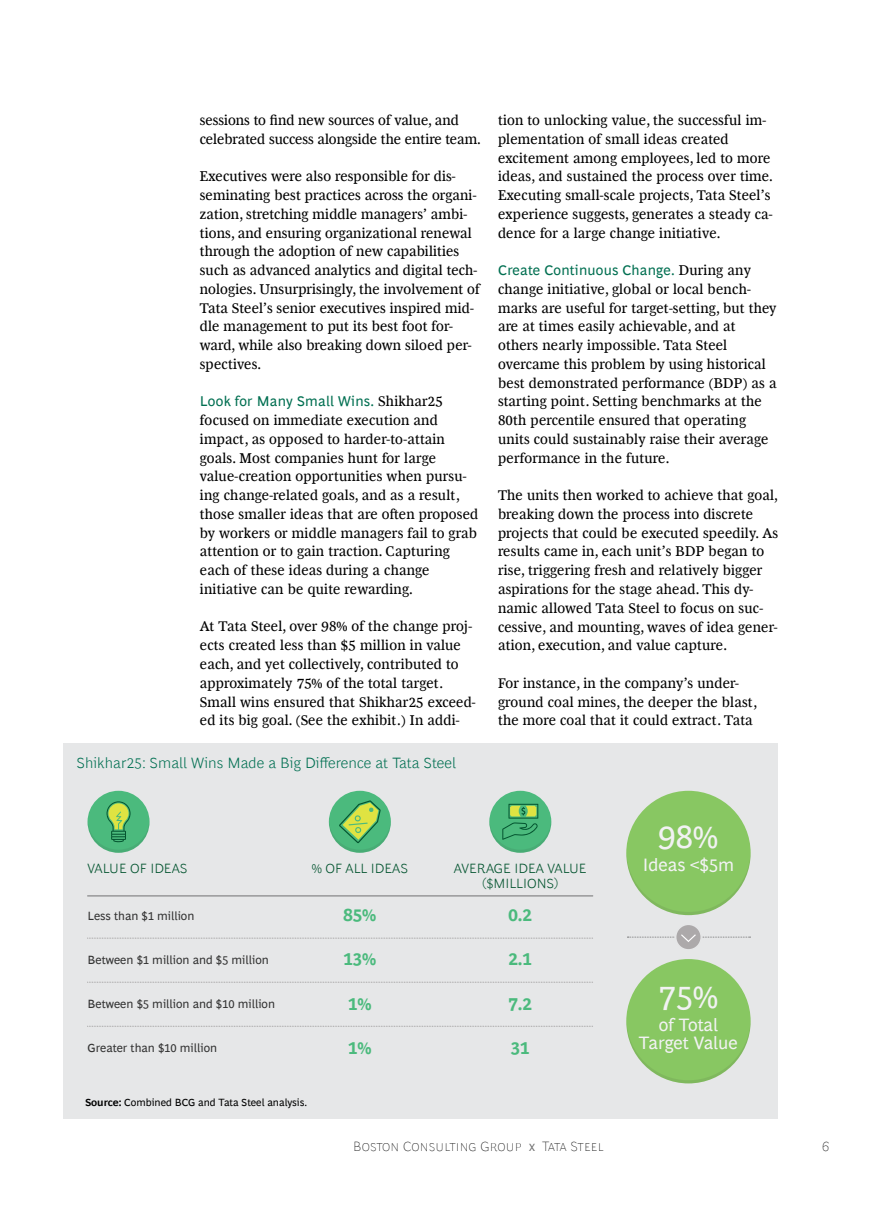
<style>
.page{position:relative;width:893px;height:1212px;background:#fff}
.page>*{position:absolute;margin:0;border:0;box-sizing:border-box;transform-origin:0 0}
.t1{font:33px "Henderson BCG Sans";color:#f2f2f3}
.t2{font:18px/18px "Henderson BCG Sans";color:#f2f2f3;text-align:center}
.t3{font:700 18px "Henderson BCG Sans";color:#4bba7d}
.t4{font:300 15px "Henderson BCG Sans";letter-spacing:.005em;color:#006f51}
.t5{font:14.25px/18.8px "Henderson BCG Serif";letter-spacing:.015em;color:#000}
.t6{font:14.25px "Henderson BCG Sans";letter-spacing:.015em;color:#006f51}
.t7{font:300 13.5px/15px "Henderson BCG Sans";color:#03542f;text-align:center}
.t8{font:100 13.5px "Henderson BCG Sans";letter-spacing:.01em;color:#000}
.t9{font:12px "Henderson BCG Sans";color:#333}
.t10{font:10.5px "Henderson BCG Sans";color:#000}
.s1{font-family:"Henderson BCG Serif";color:#000}
.s2{font-weight:700}
.s3{font-weight:400;font-size:10.5px;color:#707070}
</style>
<div class="page">
<div style="left:64px;top:744px;width:714px;height:375px;background:#e6e7e8"></div>
<div style="left:676px;top:924px;width:25px;height:26px;background:#aca9aa;border-radius:50%"></div>
<div style="left:675px;top:923px;width:27px;height:27px;border:2px solid #e6e7e8;border-radius:50%"></div>
<svg style="left:627px;top:934px;width:123px;height:8px"></svg>
<hr style="left:88px;top:896px;width:505px;height:1px;background:#707071">
<svg style="left:88px;top:938px;width:505px;height:1px"></svg>
<svg style="left:88px;top:982px;width:505px;height:1px"></svg>
<svg style="left:88px;top:1026px;width:505px;height:1px"></svg>
<div style="left:88px;top:791px;width:62px;height:62px;background:#4bba7d;border-radius:50%"></div>
<div style="left:329px;top:791px;width:62px;height:62px;background:#4bba7d;border-radius:50%"></div>
<div style="left:489px;top:791px;width:62px;height:62px;background:#4bba7d;border-radius:50%"></div>
<div style="left:626px;top:791px;width:125px;height:124px;background:#88c762;border-radius:50%"></div>
<div style="left:626px;top:959px;width:125px;height:124px;background:#88c762;border-radius:50%"></div>
<svg style="left:626px;top:1019px;width:125px;height:64px"></svg>
<svg style="left:626px;top:851px;width:125px;height:64px"></svg>
<svg style="left:88px;top:801px;width:62px;height:52px"></svg>
<svg style="left:329px;top:800px;width:62px;height:53px"></svg>
<svg style="left:489px;top:804px;width:62px;height:49px"></svg>
<p class="t5" style="left:200px;top:110px;width:283px">sessions to find new sources of value, and celebrated success alongside the entire team.</p>
<p class="t5" style="left:200px;top:166px;width:282px">Executives were also responsible for dis&shy;seminating best practices across the organi&shy;zation, stretching middle managers’ ambi&shy;tions, and ensuring organizational renewal through the adoption of new capabilities such as advanced analytics and digital tech&shy;nologies. Unsurprisingly, the involvement of Tata Steel’s senior executives inspired mid&shy;dle management to put its best foot for&shy;ward, while also breaking down siloed per&shy;spectives.</p>
<p class="t6" style="left:200px;top:391px;width:245px">Look for Many Small Wins. <span class="s1">Shikhar25</span></p>
<p class="t5" style="left:200px;top:410px;width:280px">focused on immediate execution and impact, as opposed to harder-to-attain goals. Most companies hunt for large value-creation opportunities when pursu&shy;ing change-related goals, and as a result, those smaller ideas that are often proposed by workers or middle managers fail to grab attention or to gain traction. Capturing each of these ideas during a change initiative can be quite rewarding.</p>
<p class="t5" style="left:200px;top:616px;width:277px">At Tata Steel, over 98% of the change proj&shy;ects created less than $5 million in value each, and yet collectively, contributed to approximately 75% of the total target.<br>Small wins ensured that Shikhar25 exceed&shy;ed its big goal. (See the exhibit.) In addi-</p>
<p class="t4" style="left:77px;top:752px;width:381px">Shikhar25: Small Wins Made a Big Difference at Tata Steel</p>
<p class="t5" style="left:498px;top:110px;width:276px">tion to unlocking value, the successful im&shy;plementation of small ideas created excitement among employees, led to more ideas, and sustained the process over time.<br>Executing small-scale projects, Tata Steel’s experience suggests, generates a steady ca&shy;dence for a large change initiative.</p>
<p class="t6" style="left:498px;top:260px;width:254px">Create Continuous Change. <span class="s1">During any</span></p>
<p class="t5" style="left:498px;top:279px;width:280px">change initiative, global or local bench&shy;marks are useful for target-setting, but they are at times easily achievable, and at others nearly impossible. Tata Steel overcame this problem by using historical best demonstrated performance (BDP) as a starting point. Setting benchmarks at the 80th percentile ensured that operating units could sustainably raise their average performance in the future.</p>
<p class="t5" style="left:498px;top:485px;width:282px">The units then worked to achieve that goal, breaking down the process into discrete projects that could be executed speedily. As results came in, each unit’s BDP began to rise, triggering fresh and relatively bigger aspirations for the stage ahead. This dy&shy;namic allowed Tata Steel to focus on suc&shy;cessive, and mounting, waves of idea gener&shy;ation, execution, and value capture.</p>
<p class="t5" style="left:498px;top:672px;width:261px">For instance, in the company’s under&shy;ground coal mines, the deeper the blast, the more coal that it could extract. Tata</p>
<p class="t7" style="left:88px;top:860px;width:101px">VALUE OF IDEAS</p>
<p class="t7" style="left:312px;top:860px;width:98px">% OF ALL IDEAS</p>
<p class="t7" style="left:454px;top:860px;width:134px">AVERAGE IDEA VALUE ($MILLIONS)</p>
<h1 class="t1" style="left:659px;top:812px;width:61px">98%</h1>
<p class="t2" style="left:643px;top:854px;width:93px">Ideas &lt;$5m</p>
<p class="t9" style="left:88px;top:907px;width:108px">Less than $1 million</p>
<p class="t9" style="left:88px;top:951px;width:183px">Between $1 million and $5 million</p>
<p class="t9" style="left:88px;top:995px;width:189px">Between $5 million and $10 million</p>
<p class="t9" style="left:88px;top:1039px;width:131px">Greater than $10 million</p>
<p class="t3" style="left:344px;top:902px;width:34px">85%</p>
<p class="t3" style="left:344px;top:946px;width:34px">13%</p>
<p class="t3" style="left:348px;top:990px;width:25px">1%</p>
<p class="t3" style="left:348px;top:1034px;width:25px">1%</p>
<p class="t3" style="left:509px;top:902px;width:25px">0.2</p>
<p class="t3" style="left:509px;top:946px;width:25px">2.1</p>
<p class="t3" style="left:509px;top:990px;width:25px">7.2</p>
<p class="t3" style="left:511px;top:1034px;width:20px">31</p>
<h1 class="t1" style="left:659px;top:972px;width:61px">75%</h1>
<p class="t2" style="left:639px;top:1014px;width:100px">of Total<br>Target Value</p>
<p class="t10" style="left:85px;top:1095px;width:224px"><span class="s2">Source:</span> Combined BCG and Tata Steel analysis.</p>
<p class="t8" style="left:353px;top:1136px;width:252px">Boston Consulting Group <span class="s3">X</span> Tata Steel</p>
<p class="t8" style="left:822px;top:1136px;width:9px">6</p>
</div>
